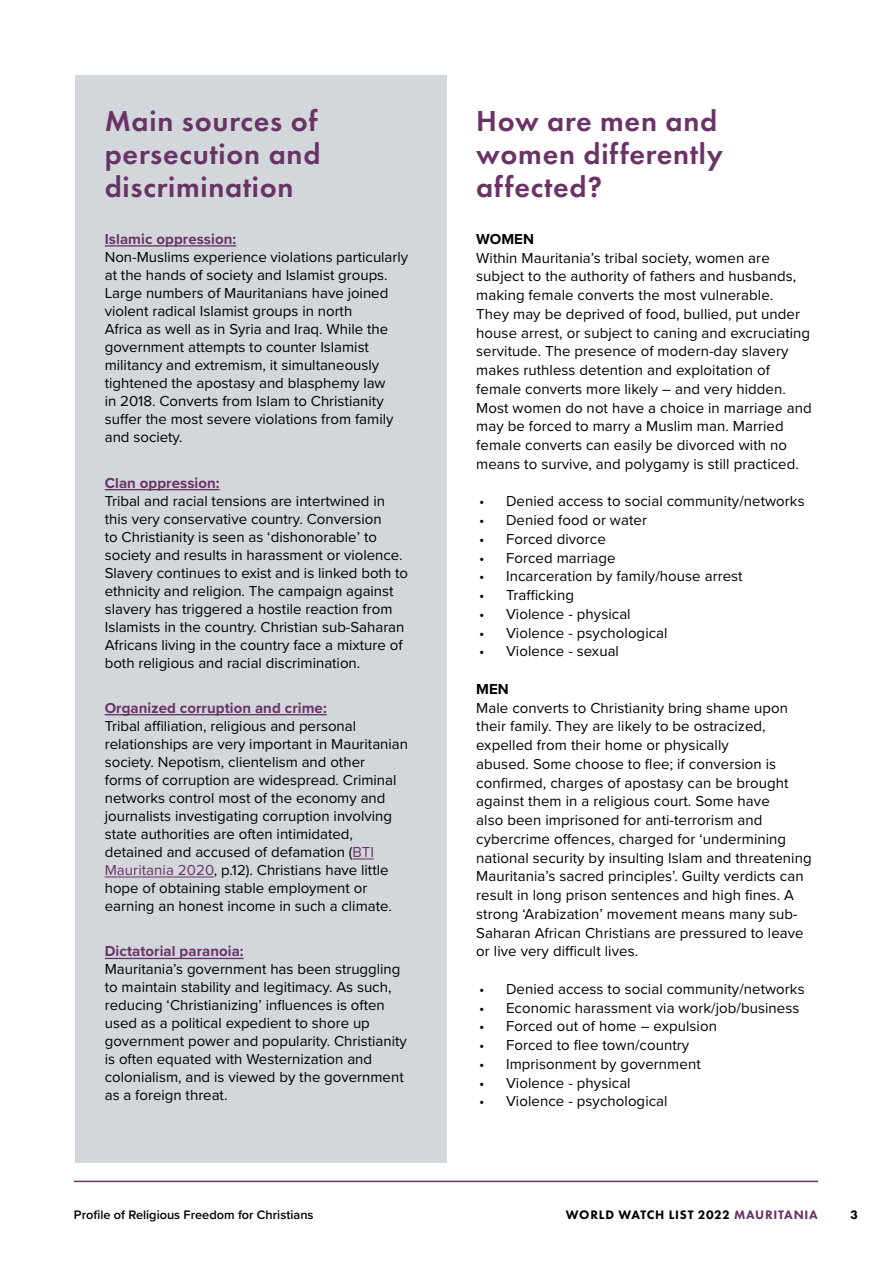
<style>
.page{position:relative;width:893px;height:1263px;background:#fff}
.page>*{position:absolute;margin:0;border:0;box-sizing:border-box;transform-origin:0 0}
.t1{font:600 30px/33px "Futura PT";letter-spacing:.025em;color:#6b3267;text-align:justify}
.t2{font:15px/18px "Proxima Nova";color:#000}
.t3{font:700 15px "Proxima Nova";letter-spacing:.005em;color:#6b3267}
.t4{font:700 15px "Proxima Nova";letter-spacing:.005em;color:#000}
.t5{font:600 12.75px "Proxima Nova";color:#000}
.t6{font:800 12.75px "Futura PT";letter-spacing:.06em;color:#000}
.s1{color:#6b3267}
</style>
<div class="page">
<hr style="left:74px;top:1181px;width:744px;height:1px;background:#6b3267">
<div style="left:75px;top:75px;width:371px;height:1088px;background:#d1d7da"></div>
<hr style="left:105px;top:245px;width:131px;height:2px;background:#6b3267">
<hr style="left:105px;top:489px;width:115px;height:1px;background:#6b3267">
<hr style="left:105px;top:714px;width:222px;height:1px;background:#6b3267">
<svg style="left:352px;top:859px;width:22px;height:1px"></svg>
<hr style="left:105px;top:877px;width:109px;height:1px;background:#6b3267">
<hr style="left:105px;top:958px;width:139px;height:1px;background:#6b3267">
<h1 class="t1" style="left:105px;top:104px;width:217px">Main sources of persecution and discrimination</h1>
<p class="t3" style="left:105px;top:228px;width:133px">Islamic oppression:</p>
<p class="t2" style="left:105px;top:247px;width:305px">Non-Muslims experience violations particularly at the hands of society and Islamist groups.<br>Large numbers of Mauritanians have joined violent radical Islamist groups in north<br>Africa as well as in Syria and Iraq. While the government attempts to counter Islamist militancy and extremism, it simultaneously tightened the apostasy and blasphemy law<br>in 2018. Converts from Islam to Christianity suffer the most severe violations from family and society.</p>
<p class="t3" style="left:105px;top:471px;width:116px">Clan oppression:</p>
<p class="t2" style="left:105px;top:491px;width:305px">Tribal and racial tensions are intertwined in this very conservative country. Conversion<br>to Christianity is seen as ‘dishonorable’ to society and results in harassment or violence.<br>Slavery continues to exist and is linked both to ethnicity and religion. The campaign against slavery has triggered a hostile reaction from Islamists in the country. Christian sub-Saharan Africans living in the country face a mixture of both religious and racial discrimination.</p>
<p class="t3" style="left:105px;top:696px;width:223px">Organized corruption and crime:</p>
<p class="t2" style="left:105px;top:716px;width:305px">Tribal affiliation, religious and personal relationships are very important in Mauritanian society. Nepotism, clientelism and other<br>forms of corruption are widespread. Criminal networks control most of the economy and journalists investigating corruption involving state authorities are often intimidated, detained and accused of defamation (<span class="s1">BTI Mauritania 2020</span>, p.12). Christians have little hope of obtaining stable employment or earning an honest income in such a climate.</p>
<p class="t3" style="left:105px;top:940px;width:140px">Dictatorial paranoia:</p>
<p class="t2" style="left:105px;top:960px;width:304px">Mauritania’s government has been struggling to maintain stability and legitimacy. As such, reducing ‘Christianizing’ influences is often used as a political expedient to shore up government power and popularity. Christianity is often equated with Westernization and colonialism, and is viewed by the government as a foreign threat.</p>
<h1 class="t1" style="left:476px;top:104px;width:248px;text-align:left">How are men and women differently affected?</h1>
<p class="t4" style="left:476px;top:228px;width:59px">WOMEN</p>
<p class="t2" style="left:476px;top:247px;width:337px;line-height:18.8px">Within Mauritania’s tribal society, women are subject to the authority of fathers and husbands, making female converts the most vulnerable.<br>They may be deprived of food, bullied, put under house arrest, or subject to caning and excruciating servitude. The presence of modern-day slavery makes ruthless detention and exploitation of female converts more likely – and very hidden.<br>Most women do not have a choice in marriage and may be forced to marry a Muslim man. Married female converts can easily be divorced with no means to survive, and polygamy is still practiced.</p>
<p class="t2" style="left:479px;top:492px;width:327px">• Denied access to social community/networks</p>
<p class="t2" style="left:479px;top:510px;width:169px">• Denied food or water</p>
<p class="t2" style="left:479px;top:529px;width:128px">• Forced divorce</p>
<p class="t2" style="left:479px;top:548px;width:138px">• Forced marriage</p>
<p class="t2" style="left:479px;top:567px;width:265px">• Incarceration by family/house arrest</p>
<p class="t2" style="left:479px;top:585px;width:96px">• Trafficking</p>
<p class="t2" style="left:479px;top:604px;width:153px">• Violence - physical</p>
<p class="t2" style="left:479px;top:623px;width:190px">• Violence - psychological</p>
<p class="t2" style="left:479px;top:642px;width:141px">• Violence - sexual</p>
<p class="t4" style="left:476px;top:678px;width:34px">MEN</p>
<p class="t2" style="left:476px;top:697px;width:337px;line-height:18.8px">Male converts to Christianity bring shame upon their family. They are likely to be ostracized, expelled from their home or physically<br>abused. Some choose to flee; if conversion is confirmed, charges of apostasy can be brought against them in a religious court. Some have<br>also been imprisoned for anti-terrorism and cybercrime offences, charged for ‘undermining national security by insulting Islam and threatening Mauritania’s sacred principles’. Guilty verdicts can result in long prison sentences and high fines. A strong ‘Arabization’ movement means many sub-Saharan African Christians are pressured to leave or live very difficult lives.</p>
<p class="t2" style="left:479px;top:979px;width:327px">• Denied access to social community/networks</p>
<p class="t2" style="left:479px;top:998px;width:322px">• Economic harassment via work/job/business</p>
<p class="t2" style="left:479px;top:1017px;width:239px">• Forced out of home – expulsion</p>
<p class="t2" style="left:479px;top:1035px;width:212px">• Forced to flee town/country</p>
<p class="t2" style="left:479px;top:1054px;width:223px">• Imprisonment by government</p>
<p class="t2" style="left:479px;top:1073px;width:153px">• Violence - physical</p>
<p class="t2" style="left:479px;top:1092px;width:190px">• Violence - psychological</p>
<p class="t5" style="left:74px;top:1205px;width:241px">Profile of Religious Freedom for Christians</p>
<p class="t6" style="left:566px;top:1207px;width:254px">WORLD WATCH LIST 2022 <span class="s1">MAURITANIA</span></p>
<p class="t6" style="left:850px;top:1207px;width:9px">3</p>
</div>
